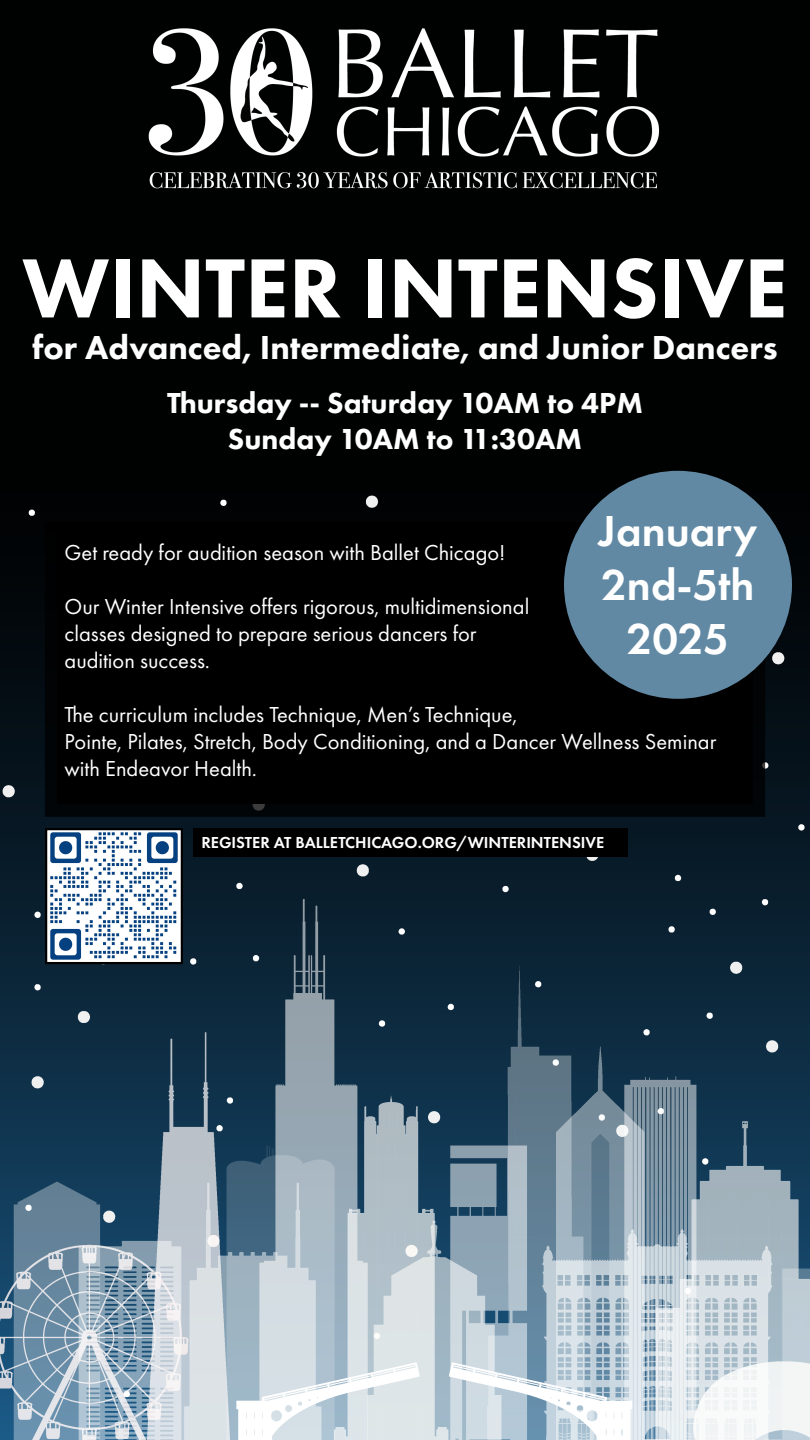
<style>
.page{position:relative;width:810px;height:1440px;background:#fff}
.page>*{position:absolute;margin:0;border:0;box-sizing:border-box;transform-origin:0 0}
.t1{font:800 87px "Futura PT";color:#fff}
.t2{font:600 45px/54px "Futura PT";color:#fff;text-align:center}
.t3{font:800 34.5px "Futura PT";color:#fff}
.t4{font:800 30px/36px "Futura PT";color:#fff;text-align:center}
.t5{font:22.5px/27px "Futura PT";color:#fff}
.t6{font:600 16.5px "Futura PT";color:#fff}
</style>
<div class="page">
<img style="left:0;top:0;width:810px;height:1440px">
<div style="left:45px;top:522px;width:720px;height:294px;background:#000"></div>
<div style="left:564px;top:471px;width:228px;height:228px;background:#6189a4;border-radius:50%"></div>
<div style="left:194px;top:828px;width:434px;height:28px;background:#000"></div>
<img style="left:48px;top:831px;width:132px;height:130px">
<div style="left:45px;top:828px;width:138px;height:136px;border:2px solid #000"></div>
<img style="left:143px;top:18px;width:524px;height:182px">
<p class="t1" style="left:22px;top:234px;width:767px">WINTER INTENSIVE</p>
<p class="t3" style="left:32px;top:326px;width:747px">for Advanced, Intermediate, and Junior Dancers</p>
<p class="t4" style="left:167px;top:384px;width:477px">Thursday -- Saturday 10AM to 4PM<br>Sunday 10AM to 11:30AM</p>
<p class="t2" style="left:599px;top:503px;width:160px">January<br>2nd-5th<br>2025</p>
<p class="t5" style="left:64px;top:539px;width:443px">Get ready for audition season with Ballet Chicago!</p>
<p class="t5" style="left:64px;top:593px;width:466px">Our Winter Intensive offers rigorous, multidimensional classes designed to prepare serious dancers for audition success.</p>
<p class="t5" style="left:64px;top:701px;width:653px">The curriculum includes Technique, Men’s Technique,<br>Pointe, Pilates, Stretch, Body Conditioning, and a Dancer Wellness Seminar with Endeavor Health.</p>
<p class="t6" style="left:201px;top:832px;width:405px">REGISTER AT BALLETCHICAGO.ORG/WINTERINTENSIVE</p>
</div>
